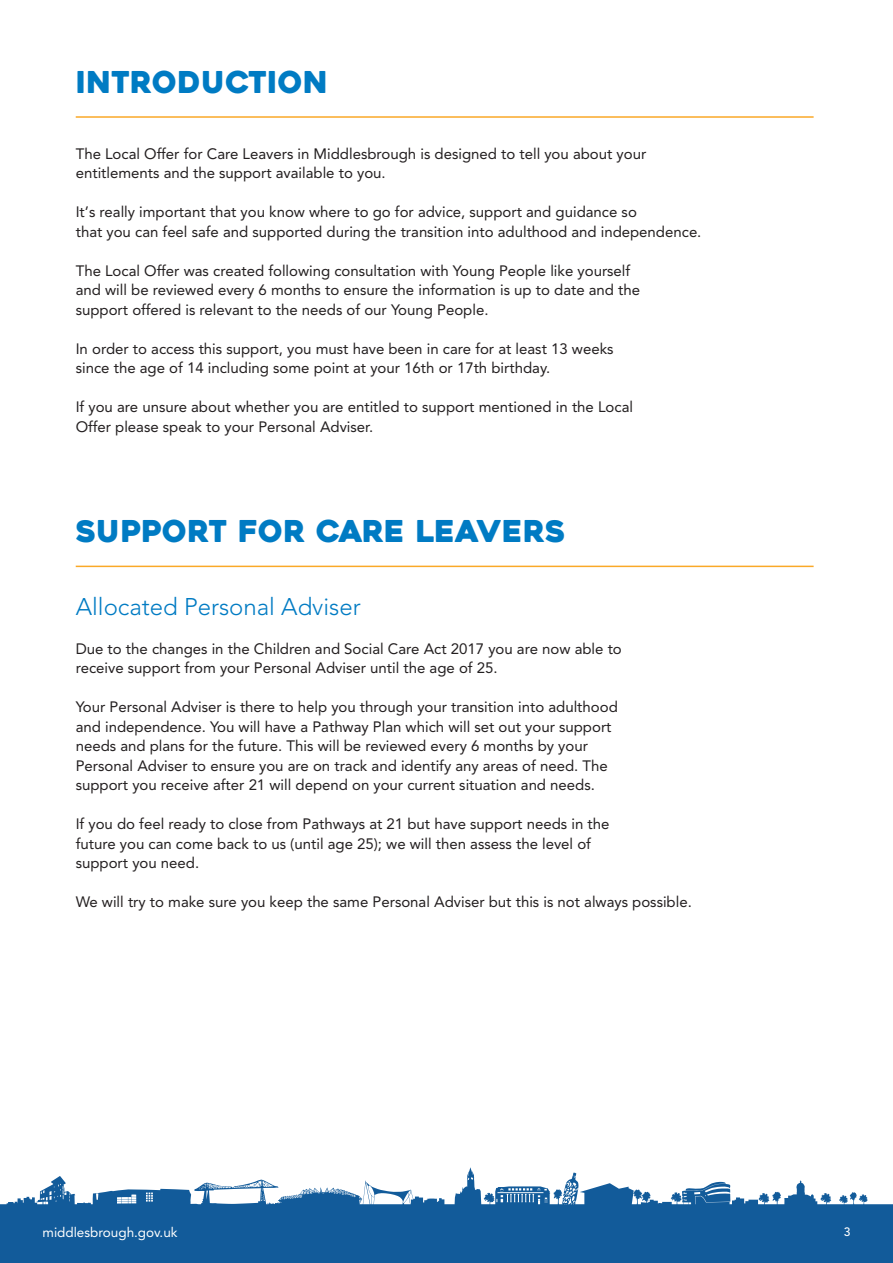
<style>
.page{position:relative;width:893px;height:1263px;background:#fff}
.page>*{position:absolute;margin:0;border:0;box-sizing:border-box;transform-origin:0 0}
.t1{font:30px "Heavitas";letter-spacing:.015em;color:#007bc3}
.t2{font:300 24px "Avenir";color:#007bc3}
.t3{font:15px/19.5px "Avenir";color:#231f20}
.t4{font:13.5px "Avenir";color:#fff}
.t5{font:500 12px "Avenir";color:#fff}
</style>
<div class="page">
<svg style="left:0;top:1167px;width:893px;height:96px;fill:#125b9a"></svg>
<hr style="left:76px;top:116px;width:738px;height:2px;background:#faa928">
<hr style="left:76px;top:566px;width:738px;height:1px;background:#faa928">
<h1 class="t1" style="left:76px;top:71px;width:254px">INTRODUCTION</h1>
<p class="t3" style="left:76px;top:145px;width:572px">The Local Offer for Care Leavers in Middlesbrough is designed to tell you about your entitlements and the support available to you.</p>
<p class="t3" style="left:76px;top:204px;width:627px">It’s really important that you know where to go for advice, support and guidance so<br>that you can feel safe and supported during the transition into adulthood and independence.</p>
<p class="t3" style="left:76px;top:262px;width:566px">The Local Offer was created following consultation with Young People like yourself and will be reviewed every 6 months to ensure the information is up to date and the support offered is relevant to the needs of our Young People.</p>
<p class="t3" style="left:76px;top:340px;width:539px">In order to access this support, you must have been in care for at least 13 weeks since the age of 14 including some point at your 16th or 17th birthday.</p>
<p class="t3" style="left:76px;top:399px;width:559px">If you are unsure about whether you are entitled to support mentioned in the Local<br>Offer please speak to your Personal Adviser.</p>
<h1 class="t1" style="left:76px;top:520px;width:491px">SUPPORT FOR CARE LEAVERS</h1>
<h2 class="t2" style="left:76px;top:597px;width:286px">Allocated Personal Adviser</h2>
<p class="t3" style="left:76px;top:640px;width:548px">Due to the changes in the Children and Social Care Act 2017 you are now able to receive support from your Personal Adviser until the age of 25.</p>
<p class="t3" style="left:76px;top:699px;width:544px">Your Personal Adviser is there to help you through your transition into adulthood and independence. You will have a Pathway Plan which will set out your support needs and plans for the future. This will be reviewed every 6 months by your Personal Adviser to ensure you are on track and identify any areas of need. The support you receive after 21 will depend on your current situation and needs.</p>
<p class="t3" style="left:76px;top:816px;width:535px">If you do feel ready to close from Pathways at 21 but have support needs in the future you can come back to us (until age 25); we will then assess the level of support you need.</p>
<p class="t3" style="left:76px;top:894px;width:618px">We will try to make sure you keep the same Personal Adviser but this is not always possible.</p>
<p class="t4" style="left:43px;top:1227px;width:137px">middlesbrough.gov.uk</p>
<p class="t5" style="left:844px;top:1226px;width:8px">3</p>
</div>
